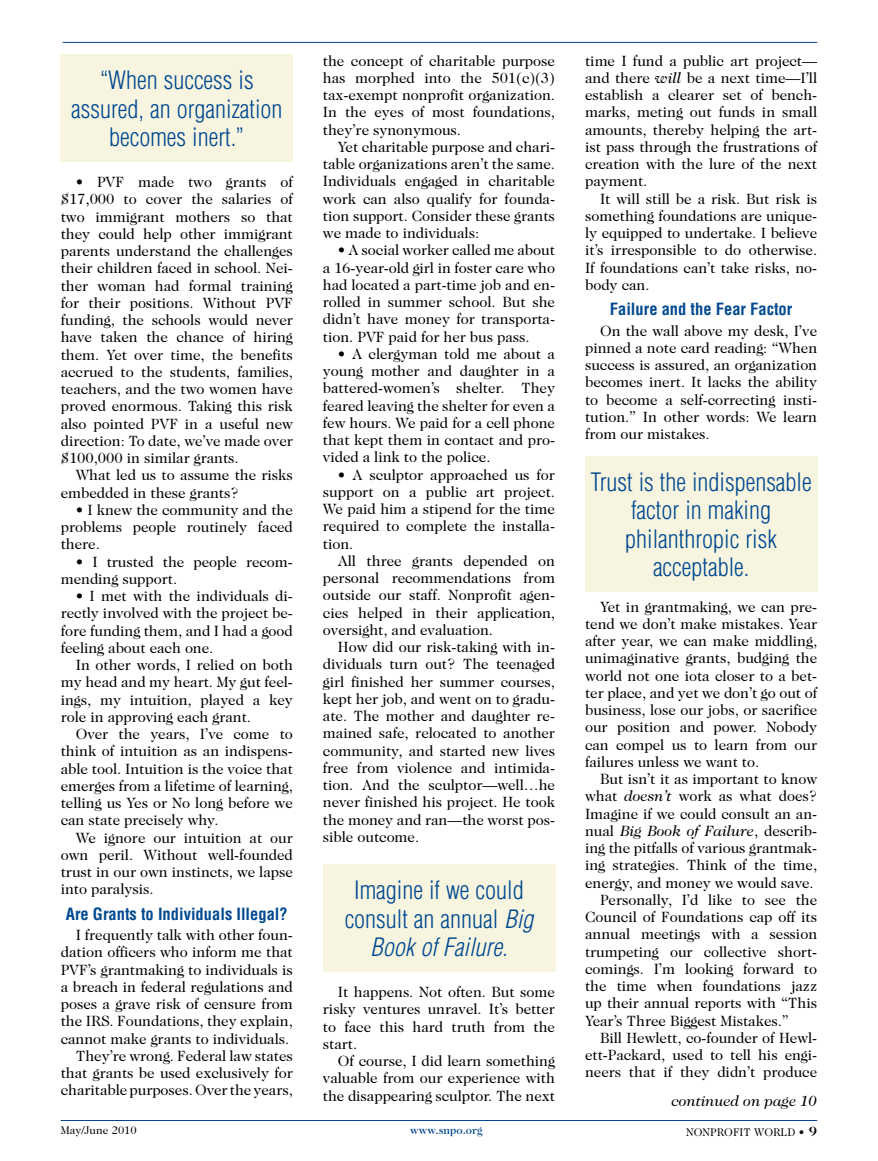
<style>
.page{position:relative;width:878px;height:1161px;background:#fff}
.page>*{position:absolute;margin:0;border:0;box-sizing:border-box;transform-origin:0 0}
.t1{font:300 condensed 24.75px/28.5px "Helvetica";color:#004990;text-align:center}
.t2{font:700 condensed 16.5px "Helvetica";color:#004990}
.t3{font:15px/17.2px "Caslon Two Twenty Four";letter-spacing:-.005em;color:#000;text-align:justify}
.t4{font:italic 15px "Caslon Two Twenty Four";letter-spacing:-.005em;color:#000}
.t5{font:11.25px "Caslon Two Twenty Four";color:#000}
.t6{font:500 11.25px "Caslon Two Twenty Four";color:#004990}
.s1{font-style:italic}
.s2{font-style:normal}
.s3{font-weight:700;font-size:13.5px}
</style>
<div class="page">
<hr style="left:61px;top:1120px;width:756px;height:1px;background:#004990">
<hr style="left:63px;top:42px;width:754px;height:1px;background:#004990">
<div style="left:61px;top:54px;width:232px;height:108px;background:#f7f4e0"></div>
<div style="left:323px;top:864px;width:232px;height:108px;background:#f7f4e0"></div>
<div style="left:585px;top:456px;width:232px;height:135px;background:#f7f4e0"></div>
<h1 class="t1" style="left:71px;top:66px;width:213px">“When success is assured, an organization becomes inert.”</h1>
<p class="t3" style="left:61px;top:173px;width:234px;text-indent:15px">• PVF made two grants of $17,000 to cover the salaries of two immigrant mothers so that they could help other immigrant parents understand the challenges their children faced in school. Nei&shy;ther woman had formal training for their positions. Without PVF funding, the schools would never have taken the chance of hiring them. Yet over time, the benefits accrued to the students, families, teachers, and the two women have proved enormous. Taking this risk also pointed PVF in a useful new direction: To date, we’ve made over $100,000 in similar grants.</p>
<p class="t3" style="left:61px;top:467px;width:234px;text-indent:15px">What led us to assume the risks embedded in these grants?</p>
<p class="t3" style="left:61px;top:501px;width:234px;text-indent:15px">• I knew the community and the problems people routinely faced there.</p>
<p class="t3" style="left:61px;top:553px;width:234px;text-indent:15px">• I trusted the people recom&shy;mending support.</p>
<p class="t3" style="left:61px;top:587px;width:234px;text-indent:15px">• I met with the individuals di&shy;rectly involved with the project be&shy;fore funding them, and I had a good feeling about each one.</p>
<p class="t3" style="left:61px;top:656px;width:233px;text-indent:15px">In other words, I relied on both my head and my heart. My gut feel&shy;ings, my intuition, played a key role in approving each grant.</p>
<p class="t3" style="left:61px;top:725px;width:234px;text-indent:15px">Over the years, I’ve come to think of intuition as an indispens&shy;able tool. Intuition is the voice that emerges from a lifetime of learning, telling us Yes or No long before we can state precisely why.</p>
<p class="t3" style="left:61px;top:829px;width:234px;text-indent:15px">We ignore our intuition at our own peril. Without well-founded trust in our own instincts, we lapse into paralysis.</p>
<p class="t2" style="left:66px;top:904px;width:223px">Are Grants to Individuals Illegal?</p>
<p class="t3" style="left:61px;top:926px;width:234px;text-align:right">I frequently talk with other foun&shy;dation officers who inform me that PVF’s grantmaking to individuals is a breach in federal regulations and poses a grave risk of censure from the IRS. Foundations, they explain, cannot make grants to individuals.<br>They’re wrong. Federal law states that grants be used exclusively for charitable purposes. Over the years,</p>
<p class="t3" style="left:323px;top:52px;width:234px">the concept of charitable purpose has morphed into the 501(c)(3) tax-exempt nonprofit organization.<br>In the eyes of most foundations, they’re synonymous.</p>
<p class="t3" style="left:323px;top:138px;width:234px;text-indent:15px">Yet charitable purpose and chari&shy;table organizations aren’t the same.<br>Individuals engaged in charitable work can also qualify for founda&shy;tion support. Consider these grants we made to individuals:</p>
<p class="t3" style="left:323px;top:242px;width:234px;text-indent:15px">• A social worker called me about a 16-year-old girl in foster care who had located a part-time job and en&shy;rolled in summer school. But she didn’t have money for transporta&shy;tion. PVF paid for her bus pass.</p>
<p class="t3" style="left:323px;top:345px;width:234px;text-indent:15px">• A clergyman told me about a young mother and daughter in a battered-women’s shelter. They feared leaving the shelter for even a few hours. We paid for a cell phone that kept them in contact and pro&shy;vided a link to the police.</p>
<p class="t3" style="left:323px;top:466px;width:234px;text-indent:15px">• A sculptor approached us for support on a public art project.<br>We paid him a stipend for the time required to complete the installa&shy;tion.</p>
<p class="t3" style="left:323px;top:552px;width:234px;text-indent:15px">All three grants depended on personal recommendations from outside our staff. Nonprofit agen&shy;cies helped in their application, oversight, and evaluation.</p>
<p class="t3" style="left:323px;top:638px;width:234px;text-indent:15px">How did our risk-taking with in&shy;dividuals turn out? The teenaged girl finished her summer courses, kept her job, and went on to gradu&shy;ate. The mother and daughter re&shy;mained safe, relocated to another community, and started new lives free from violence and intimida&shy;tion. And the sculptor—well…he never finished his project. He took the money and ran—the worst pos&shy;sible outcome.</p>
<h1 class="t1" style="left:344px;top:876px;width:190px">Imagine if we could consult an annual <span class="s1">Big<br>Book of Failure.</span></h1>
<p class="t3" style="left:323px;top:983px;width:233px;text-indent:15px">It happens. Not often. But some risky ventures unravel. It’s better to face this hard truth from the start.</p>
<p class="t3" style="left:323px;top:1052px;width:233px;text-indent:15px">Of course, I did learn something valuable from our experience with the disappearing sculptor. The next</p>
<p class="t3" style="left:585px;top:52px;width:234px">time I fund a public art project— and there <span class="s1">will</span> be a next time—I’ll establish a clearer set of bench&shy;marks, meting out funds in small amounts, thereby helping the art&shy;ist pass through the frustrations of creation with the lure of the next payment.</p>
<p class="t3" style="left:585px;top:190px;width:234px;text-indent:15px">It will still be a risk. But risk is something foundations are unique&shy;ly equipped to undertake. I believe it’s irresponsible to do otherwise.<br>If foundations can’t take risks, no&shy;body can.</p>
<p class="t2" style="left:610px;top:299px;width:184px">Failure and the Fear Factor</p>
<p class="t3" style="left:585px;top:322px;width:234px;text-indent:15px">On the wall above my desk, I’ve pinned a note card reading: “When success is assured, an organization becomes inert. It lacks the ability to become a self-correcting insti&shy;tution.” In other words: We learn from our mistakes.</p>
<h1 class="t1" style="left:590px;top:467px;width:223px">Trust is the indispensable factor in making philanthropic risk acceptable.</h1>
<p class="t3" style="left:585px;top:598px;width:234px;text-indent:15px">Yet in grantmaking, we can pre&shy;tend we don’t make mistakes. Year after year, we can make middling, unimaginative grants, budging the world not one iota closer to a bet&shy;ter place, and yet we don’t go out of business, lose our jobs, or sacrifice our position and power. Nobody can compel us to learn from our failures unless we want to.</p>
<p class="t3" style="left:600px;top:770px;width:219px">But isn’t it as important to know</p>
<p class="t3" style="left:585px;top:788px;width:234px">what <span class="s1">doesn’t</span> work as what does?</p>
<p class="t3" style="left:585px;top:805px;width:234px">Imagine if we could consult an an-</p>
<p class="t4" style="left:585px;top:822px;width:233px"><span class="s2">nual</span> Big Book of Failure<span class="s2">, describ-</span></p>
<p class="t3" style="left:585px;top:839px;width:233px">ing the pitfalls of various grantmak-</p>
<p class="t3" style="left:585px;top:857px;width:234px">ing strategies. Think of the time,</p>
<p class="t3" style="left:585px;top:874px;width:230px">energy, and money we would save.</p>
<p class="t3" style="left:600px;top:891px;width:219px">Personally, I’d like to see the</p>
<p class="t3" style="left:585px;top:908px;width:234px">Council of Foundations cap off its</p>
<p class="t3" style="left:585px;top:926px;width:234px">annual meetings with a session</p>
<p class="t3" style="left:585px;top:943px;width:234px">trumpeting our collective short-</p>
<p class="t3" style="left:585px;top:960px;width:234px">comings. I’m looking forward to</p>
<p class="t3" style="left:585px;top:977px;width:234px">the time when foundations jazz</p>
<p class="t3" style="left:585px;top:995px;width:233px">up their annual reports with “This</p>
<p class="t3" style="left:585px;top:1012px;width:205px">Year’s Three Biggest Mistakes.”</p>
<p class="t3" style="left:600px;top:1029px;width:219px">Bill Hewlett, co-founder of Hewl-</p>
<p class="t3" style="left:585px;top:1046px;width:233px">ett-Packard, used to tell his engi-</p>
<p class="t3" style="left:585px;top:1064px;width:233px">neers that if they didn’t produce</p>
<p class="t4" style="left:671px;top:1092px;width:147px">continued on page 10</p>
<p class="t5" style="left:61px;top:1123px;width:77px">May/June 2010</p>
<p class="t6" style="left:410px;top:1123px;width:74px">www.snpo.org</p>
<p class="t5" style="left:686px;top:1125px;width:133px">NONPROFIT WORLD • <span class="s3">9</span></p>
</div>
